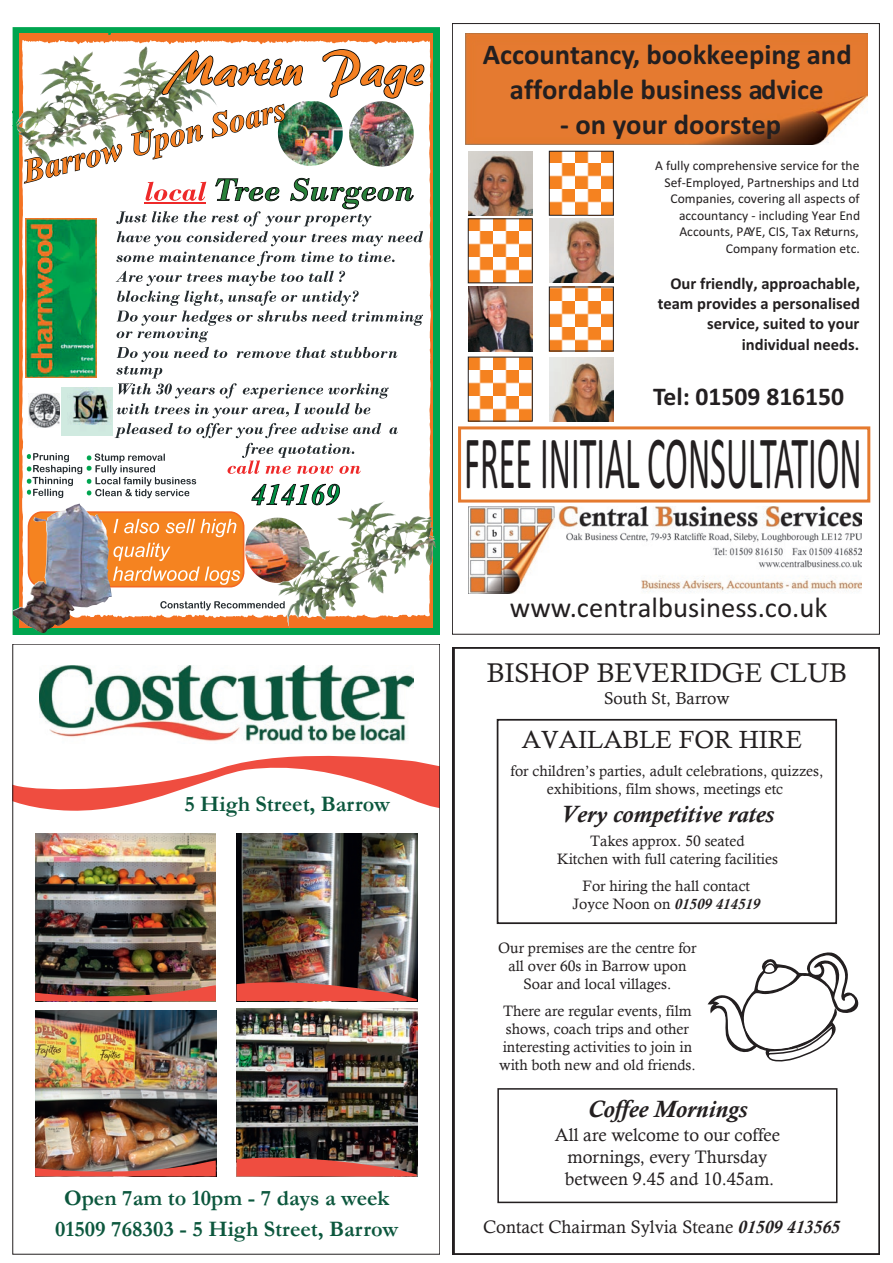
<style>
.page{position:relative;width:893px;height:1263px;background:#fff}
.page>*{position:absolute;margin:0;border:0;box-sizing:border-box;transform-origin:0 0}
.t1{font:75.6px "Calibri";color:#231f20;scale:.45 1}
.t2{font:700 28.65px/35px "Calibri";color:#231f20;text-align:center}
.t3{font:28.65px "Calibri";color:#231f20}
.t4{font:27.15px "Calisto";color:#231f20}
.t5{font:700 25.65px "Calibri";color:#231f20}
.t6{font:24.9px "Calisto";color:#231f20}
.t7{font:italic 700 24.15px "Calisto";color:#231f20}
.t8{font:700 22.2px/30.9px "Garamond";color:#0c573d;text-align:center}
.t9{font:18.15px/21.8px "Calisto";color:#231f20;text-align:center}
.t10{font:17.1px "Calisto";color:#231f20}
.t11{font:700 16.5px/20.2px "Calibri";color:#231f20;text-align:right}
.t12{font:15px/18.1px "Calisto";color:#231f20;text-align:center}
.t13{font:13.5px/16.5px "Calibri";color:#231f20;text-align:right}
.s1{font-weight:700;font-style:italic}
</style>
<div class="page">
<svg style="left:453px;top:647px;width:427px;height:607px"></svg>
<div style="left:497px;top:1088px;width:340px;height:115px;border:2px solid #231f20"></div>
<div style="left:497px;top:719px;width:340px;height:205px;border:2px solid #231f20"></div>
<svg style="left:707px;top:951px;width:158px;height:116px"></svg>
<img style="left:466px;top:33px;width:402px;height:112px">
<img style="left:469px;top:506px;width:393px;height:87px">
<div style="left:458px;top:426px;width:412px;height:76px;border:3px solid #e57a2f"></div>
<img style="left:549px;top:219px;width:64px;height:64px">
<img style="left:468px;top:151px;width:64px;height:64px">
<img style="left:468px;top:287px;width:64px;height:64px">
<img style="left:549px;top:357px;width:64px;height:64px">
<svg style="left:551px;top:153px;width:60px;height:60px"></svg>
<div style="left:549px;top:151px;width:64px;height:64px;border:1px solid #231f20"></div>
<svg style="left:470px;top:221px;width:60px;height:60px"></svg>
<svg style="left:551px;top:289px;width:60px;height:60px"></svg>
<svg style="left:470px;top:359px;width:60px;height:60px"></svg>
<div style="left:13px;top:28px;width:427px;height:606px;background:#00a54f"></div>
<img style="left:20px;top:34px;width:413px;height:594px">
<svg style="left:107px;top:31px;width:5px;height:4px"></svg>
<img style="left:104px;top:46px;width:42px;height:3px">
<img style="left:13px;top:505px;width:66px;height:128px">
<svg style="left:114px;top:519px;width:122px;height:18px;background:#f79f52"></svg>
<svg style="left:113px;top:543px;width:127px;height:42px;background:#f69541"></svg>
<svg style="left:160px;top:601px;width:125px;height:9px"></svg>
<img style="left:337px;top:505px;width:47px;height:41px">
<svg style="left:13px;top:49px;width:411px;height:456px"></svg>
<img style="left:39px;top:666px;width:374px;height:76px">
<svg style="left:15px;top:755px;width:423px;height:56px"></svg>
<img style="left:35px;top:1010px;width:181px;height:150px">
<img style="left:35px;top:833px;width:180px;height:152px">
<img style="left:236px;top:1009px;width:181px;height:143px">
<img style="left:236px;top:833px;width:181px;height:143px">
<img style="left:35px;top:985px;width:181px;height:16px">
<img style="left:35px;top:1160px;width:181px;height:16px">
<img style="left:236px;top:976px;width:181px;height:25px">
<img style="left:236px;top:1152px;width:181px;height:24px">
<h3 class="t8" style="left:184px;top:788px;width:207px">5 High Street, Barrow</h3>
<h3 class="t8" style="left:55px;top:1182px;width:345px">Open 7am to 10pm - 7 days a week<br>01509 768303 - 5 High Street, Barrow</h3>
<h2 class="t2" style="left:483px;top:37px;width:370px">Accountancy, bookkeeping and affordable business advice</h2>
<h2 class="t2" style="left:560px;top:107px;width:222px">- on your doorstep</h2>
<p class="t13" style="left:655px;top:157px;width:207px">A fully comprehensive service for the Sef-Employed, Partnerships and Ltd Companies, covering all aspects of accountancy - including Year End Accounts, PAYE, CIS, Tax Returns, Company formation etc.</p>
<p class="t11" style="left:658px;top:273px;width:204px">Our friendly, approachable, team provides a personalised service, suited to your individual needs.</p>
<h3 class="t5" style="left:653px;top:381px;width:193px">Tel: 01509 816150</h3>
<h1 class="t1" style="left:464px;top:417px;width:885px">FREE INITIAL CONSULTATION</h1>
<h2 class="t3" style="left:510px;top:590px;width:319px">www.centralbusiness.co.uk</h2>
<h3 class="t4" style="left:487px;top:657px;width:362px">BISHOP BEVERIDGE CLUB</h3>
<p class="t10" style="left:604px;top:688px;width:127px">South St, Barrow</p>
<h3 class="t6" style="left:522px;top:725px;width:282px">AVAILABLE FOR HIRE</h3>
<p class="t12" style="left:510px;top:762px;width:314px">for children’s parties, adult celebrations, quizzes, exhibitions, film shows, meetings etc</p>
<h3 class="t7" style="left:560px;top:800px;width:215px">Very competitive rates</h3>
<p class="t12" style="left:557px;top:831px;width:222px">Takes approx. 50 seated<br>Kitchen with full catering facilities</p>
<p class="t12" style="left:573px;top:877px;width:189px">For hiring the hall contact<br>Joyce Noon on <span class="s1">01509 414519</span></p>
<p class="t12" style="left:498px;top:938px;width:200px">Our premises are the centre for all over 60s in Barrow upon<br>Soar and local villages.</p>
<p class="t12" style="left:499px;top:1001px;width:198px">There are regular events, film shows, coach trips and other interesting activities to join in with both new and old friends.</p>
<h3 class="t7" style="left:588px;top:1094px;width:161px">Coffee Mornings</h3>
<p class="t9" style="left:555px;top:1124px;width:227px">All are welcome to our coffee mornings, every Thursday between 9.45 and 10.45am.</p>
<p class="t9" style="left:483px;top:1215px;width:358px">Contact Chairman Sylvia Steane <span class="s1">01509 413565</span></p>
</div>
